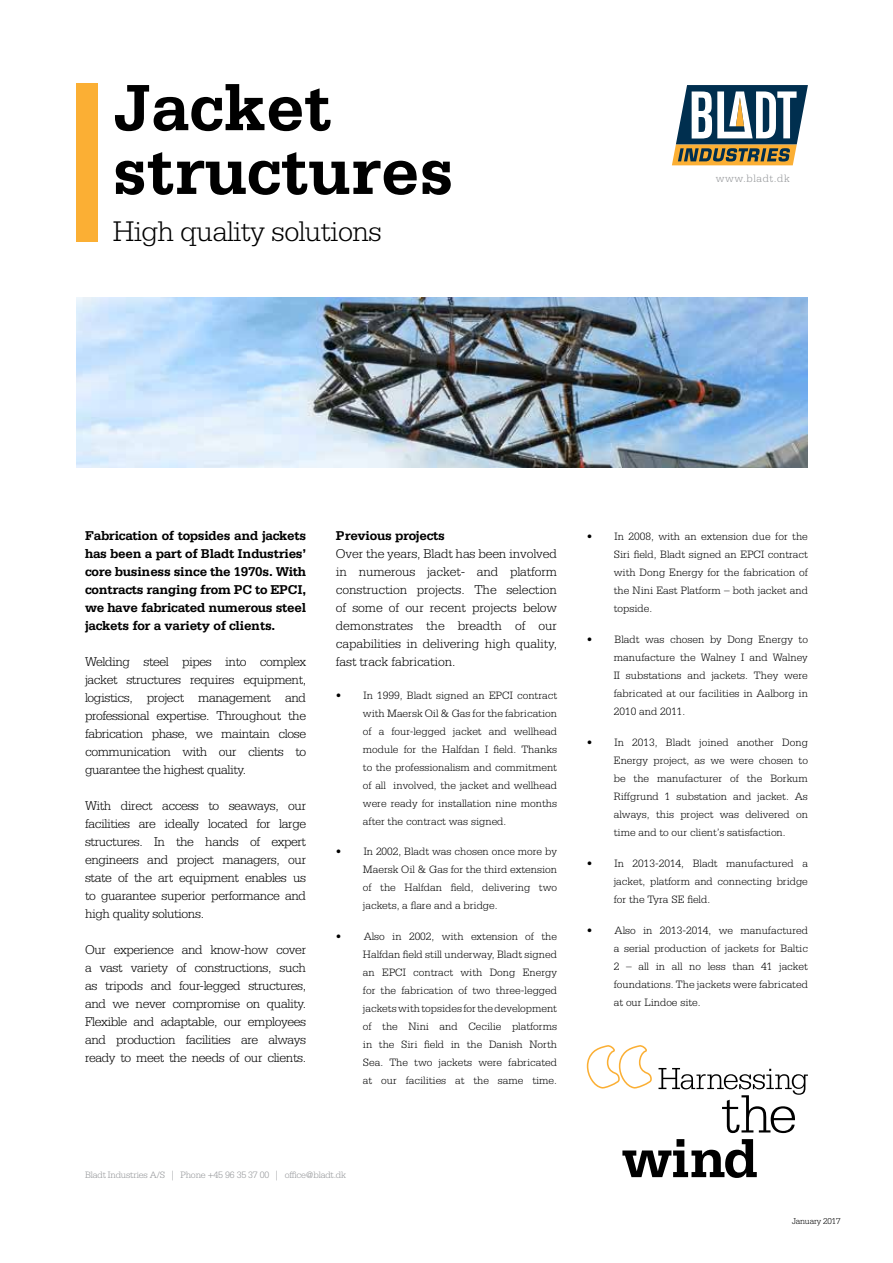
<style>
.page{position:relative;width:893px;height:1263px;background:#fff}
.page>*{position:absolute;margin:0;border:0;box-sizing:border-box;transform-origin:0 0}
.t1{font:700 69px/63.8px "Serifa Std";color:#000}
.t2{font:300 30px "Serifa Std";letter-spacing:-.02em;color:#000}
.t3{font:300 13.5px/18px "Serifa Std";letter-spacing:-.03em;color:#000;text-align:justify}
.t4{font:700 13.5px/18px "Serifa Std";letter-spacing:-.02em;color:#000;text-align:justify}
.t5{font:300 11.25px/18px "Serifa Std";color:#000;text-align:justify}
.t6{font:300 11.25px "Serifa Std";letter-spacing:.05em;color:#939598}
.t7{font:300 9.75px "Serifa Std";letter-spacing:-.02em;color:#939598}
.t8{font:300 9px "Serifa Std";letter-spacing:-.02em;color:#000}
</style>
<div class="page">
<div style="left:77px;top:83px;width:21px;height:159px;background:#fbaf34"></div>
<img style="left:77px;top:298px;width:731px;height:170px">
<svg style="left:672px;top:85px;width:136px;height:80px"></svg>
<svg style="left:622px;top:1139px;width:135px;height:39px"></svg>
<svg style="left:587px;top:1045px;width:221px;height:88px"></svg>
<h1 class="t1" style="left:113px;top:75px;width:343px">Jacket structures</h1>
<h2 class="t2" style="left:113px;top:214px;width:271px">High quality solutions</h2>
<p class="t6" style="left:716px;top:172px;width:75px">www.bladt.dk</p>
<p class="t4" style="left:85px;top:527px;width:223px">Fabrication of topsides and jackets has been a part of Bladt Industries’ core business since the 1970s. With contracts ranging from PC to EPCI, we have fabricated numerous steel jackets for a variety of clients.</p>
<p class="t3" style="left:85px;top:653px;width:223px">Welding steel pipes into complex jacket structures requires equipment, logistics, project management and professional expertise. Throughout the fabrication phase, we maintain close communication with our clients to guarantee the highest quality.</p>
<p class="t3" style="left:85px;top:797px;width:223px">With direct access to seaways, our facilities are ideally located for large structures. In the hands of expert engineers and project managers, our state of the art equipment enables us to guarantee superior performance and high quality solutions.</p>
<p class="t3" style="left:85px;top:941px;width:223px">Our experience and know-how cover a vast variety of constructions, such as tripods and four-legged structures, and we never compromise on quality.<br>Flexible and adaptable, our employees and production facilities are always ready to meet the needs of our clients.</p>
<p class="t4" style="left:336px;top:527px;width:110px">Previous projects</p>
<p class="t3" style="left:336px;top:545px;width:223px">Over the years, Bladt has been involved in numerous jacket- and platform construction projects. The selection of some of our recent projects below demonstrates the breadth of our capabilities in delivering high quality, fast track fabrication.</p>
<p class="t5" style="left:363px;top:686px;width:196px;text-indent:-27px">• In 1999, Bladt signed an EPCI contract with Maersk Oil &amp; Gas for the fabrication of a four-legged jacket and wellhead module for the Halfdan I field. Thanks to the professionalism and commitment of all involved, the jacket and wellhead were ready for installation nine months after the contract was signed.</p>
<p class="t5" style="left:363px;top:843px;width:196px;text-indent:-27px">• In 2002, Bladt was chosen once more by Maersk Oil &amp; Gas for the third extension of the Halfdan field, delivering two jackets, a flare and a bridge.</p>
<p class="t5" style="left:363px;top:928px;width:196px;text-indent:-27px">• Also in 2002, with extension of the Halfdan field still underway, Bladt signed an EPCI contract with Dong Energy for the fabrication of two three-legged jackets with topsides for the development of the Nini and Cecilie platforms in the Siri field in the Danish North Sea. The two jackets were fabricated at our facilities at the same time.</p>
<p class="t5" style="left:614px;top:528px;width:196px;text-indent:-27px">• In 2008, with an extension due for the Siri field, Bladt signed an EPCI contract with Dong Energy for the fabrication of the Nini East Platform – both jacket and topside.</p>
<p class="t5" style="left:614px;top:631px;width:196px;text-indent:-27px">• Bladt was chosen by Dong Energy to manufacture the Walney I and Walney II substations and jackets. They were fabricated at our facilities in Aalborg in 2010 and 2011.</p>
<p class="t5" style="left:614px;top:733px;width:196px;text-indent:-27px">• In 2013, Bladt joined another Dong Energy project, as we were chosen to be the manufacturer of the Borkum Riffgrund 1 substation and jacket. As always, this project was delivered on time and to our client’s satisfaction.</p>
<p class="t5" style="left:614px;top:854px;width:196px;text-indent:-27px">• In 2013-2014, Bladt manufactured a jacket, platform and connecting bridge for the Tyra SE field.</p>
<p class="t5" style="left:614px;top:921px;width:196px;text-indent:-27px">• Also in 2013-2014, we manufactured a serial production of jackets for Baltic 2 – all in all no less than 41 jacket foundations. The jackets were fabricated at our Lindoe site.</p>
<p class="t7" style="left:85px;top:1169px;width:262px">Bladt Industries A/S | Phone +45 96 35 37 00 | office@bladt.dk</p>
<p class="t8" style="left:792px;top:1216px;width:50px">January 2017</p>
</div>
